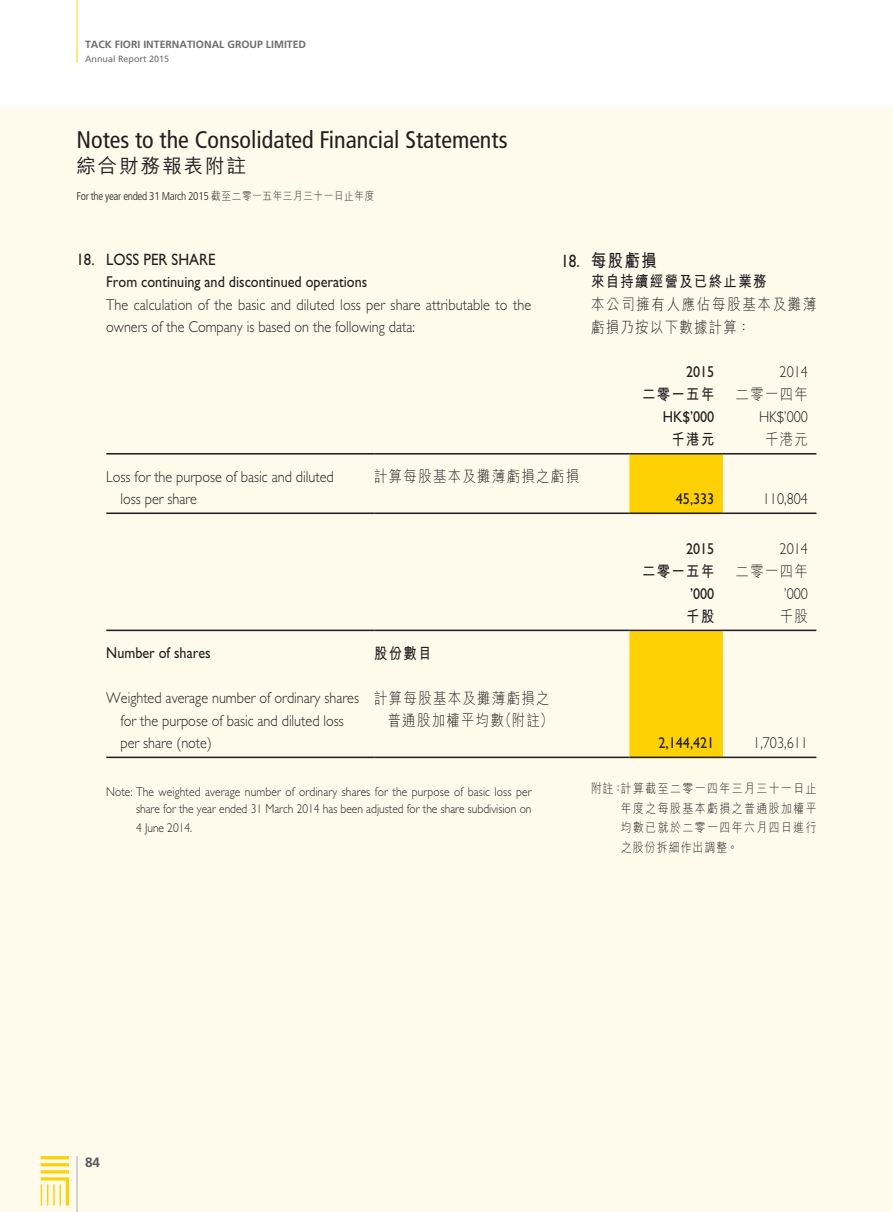
<style>
.page{position:relative;width:893px;height:1212px;background:#fff}
.page>*{position:absolute;margin:0;border:0;box-sizing:border-box;transform-origin:0 0}
.t1{font:condensed 24px "Frutiger LT Std";color:#231f20}
.t2{font:500 19.5px "M Hei HK";letter-spacing:.1em;color:#231f20}
.t3{font:700 18px "M Hei HK";color:#231f20;scale:.85 1}
.t4{font:16.5px "Gill Sans Std";color:#231f20;scale:.9 1}
.t5{font:300 15.75px/22.5px "Gill Sans Std";color:#231f20;scale:.9 1}
.t6{font:15.75px "Gill Sans Std";color:#231f20;scale:.9 1}
.t7{font:300 15.75px/22.5px "M Hei HK";letter-spacing:.1em;color:#231f20;text-align:right;scale:.85 1}
.t8{font:700 15.75px "M Hei HK";letter-spacing:.1em;color:#231f20;scale:.85 1}
.t9{font:300 15.75px/22.5px "M Hei HK";letter-spacing:.13em;color:#231f20;scale:.85 1}
.t10{font:700 13.5px "Frutiger LT Std";color:#57585a}
.t11{font:300 12.75px/17.2px "Gill Sans Std";color:#231f20;text-align:right;scale:.9 1}
.t12{font:300 12.75px/19.5px "M Hei HK";letter-spacing:.135em;color:#231f20;text-align:justify;scale:.85 1}
.t13{font:300 condensed 11.25px "Frutiger LT Std";letter-spacing:-.03em;color:#231f20}
.t14{font:700 10.5px "Frutiger LT Std";color:#6c6d70}
.t15{font:9px "Frutiger LT Std";color:#6c6d70}
.s1{font-family:"M Hei HK";font-stretch:normal}
.s2{font-family:"Gill Sans Std";font-weight:400}
</style>
<div class="page">
<div style="left:0;top:107px;width:893px;height:1105px;background:#fefbed"></div>
<hr style="left:77px;top:1156px;width:1px;height:56px;background:#a8a9ad">
<svg style="left:41px;top:1156px;width:28px;height:49px"></svg>
<hr style="left:77px;top:0;width:1px;height:62px;background:#fed105">
<div style="left:629px;top:454px;width:94px;height:58px;background:#fed105"></div>
<hr style="left:106px;top:453px;width:268px;height:1px;background:#231f20">
<hr style="left:374px;top:453px;width:255px;height:1px;background:#231f20">
<hr style="left:629px;top:453px;width:94px;height:1px;background:#231f20">
<hr style="left:723px;top:453px;width:93px;height:1px;background:#231f20">
<hr style="left:106px;top:512px;width:268px;height:2px;background:#231f20">
<hr style="left:374px;top:512px;width:255px;height:2px;background:#231f20">
<hr style="left:629px;top:512px;width:94px;height:2px;background:#231f20">
<hr style="left:723px;top:512px;width:93px;height:2px;background:#231f20">
<div style="left:629px;top:631px;width:94px;height:125px;background:#fed105"></div>
<hr style="left:106px;top:629px;width:268px;height:2px;background:#231f20">
<hr style="left:374px;top:629px;width:255px;height:2px;background:#231f20">
<hr style="left:629px;top:630px;width:94px;height:1px;background:#231f20">
<hr style="left:723px;top:629px;width:93px;height:2px;background:#231f20">
<hr style="left:106px;top:756px;width:268px;height:2px;background:#231f20">
<hr style="left:374px;top:756px;width:255px;height:2px;background:#231f20">
<hr style="left:629px;top:756px;width:94px;height:2px;background:#231f20">
<hr style="left:723px;top:756px;width:93px;height:2px;background:#231f20">
<p class="t14" style="left:85px;top:38px;width:223px">TACK FIORI INTERNATIONAL GROUP LIMITED</p>
<p class="t15" style="left:85px;top:53px;width:86px">Annual Report 2015</p>
<h1 class="t1" style="left:77px;top:125px;width:432px">Notes to the Consolidated Financial Statements</h1>
<p class="t2" style="left:77px;top:152px;width:171px">綜合財務報表附註</p>
<p class="t13" style="left:77px;top:189px;width:299px">For the year ended 31 March 2015 <span class="s1">截至二零一五年三月三十一日止年度</span></p>
<p class="t4" style="left:77px;top:250px;width:156px">18. LOSS PER SHARE</p>
<p class="t6" style="left:106px;top:273px;width:292px">From continuing and discontinued operations</p>
<p class="t5" style="left:106px;top:293px;width:474px">The calculation of the basic and diluted loss per share attributable to the owners of the Company is based on the following data:</p>
<p class="t3" style="left:561px;top:247px;width:114px"><span class="s2">18.</span> 每股虧損</p>
<p class="t8" style="left:591px;top:270px;width:208px">來自持續經營及已終止業務</p>
<p class="t9" style="left:591px;top:293px;width:267px">本公司擁有人應佔每股基本及攤薄虧損乃按以下數據計算：</p>
<p class="t6" style="left:686px;top:363px;width:33px">2015</p>
<p class="t5" style="left:780px;top:361px;width:33px">2014</p>
<p class="t8" style="left:642px;top:383px;width:87px">二零一五年</p>
<p class="t7" style="left:736px;top:383px;width:87px">二零一四年</p>
<p class="t6" style="left:663px;top:408px;width:59px">HK$’000</p>
<p class="t5" style="left:759px;top:406px;width:56px">HK$’000</p>
<p class="t8" style="left:671px;top:428px;width:52px">千港元</p>
<p class="t7" style="left:765px;top:428px;width:52px">千港元</p>
<p class="t5" style="left:120px;top:465px;width:238px;text-indent:-14px">Loss for the purpose of basic and diluted loss per share</p>
<p class="t7" style="left:374px;top:465px;width:242px">計算每股基本及攤薄虧損之虧損</p>
<p class="t6" style="left:106px;top:644px;width:117px">Number of shares</p>
<p class="t8" style="left:374px;top:642px;width:69px">股份數目</p>
<p class="t5" style="left:120px;top:687px;width:267px;text-indent:-14px">Weighted average number of ordinary shares for the purpose of basic and diluted loss per share (note)</p>
<p class="t7" style="left:374px;top:687px;width:212px">計算每股基本及攤薄虧損之普通股加權平均數（附註）</p>
<p class="t11" style="left:106px;top:783px;width:474px">Note: The weighted average number of ordinary shares for the purpose of basic loss per share for the year ended 31 March 2014 has been adjusted for the share subdivision on</p>
<p class="t11" style="left:136px;top:819px;width:64px">4 June 2014.</p>
<p class="t6" style="left:676px;top:490px;width:44px">45,333</p>
<p class="t5" style="left:763px;top:488px;width:52px">110,804</p>
<p class="t6" style="left:686px;top:539px;width:33px">2015</p>
<p class="t5" style="left:780px;top:537px;width:33px">2014</p>
<p class="t8" style="left:642px;top:560px;width:87px">二零一五年</p>
<p class="t7" style="left:736px;top:560px;width:87px">二零一四年</p>
<p class="t6" style="left:690px;top:584px;width:29px">’000</p>
<p class="t5" style="left:784px;top:582px;width:28px">’000</p>
<p class="t8" style="left:686px;top:605px;width:35px">千股</p>
<p class="t7" style="left:780px;top:605px;width:35px">千股</p>
<p class="t6" style="left:659px;top:734px;width:64px">2,144,421</p>
<p class="t5" style="left:753px;top:732px;width:62px">1,703,611</p>
<p class="t12" style="left:621px;top:779px;width:232px;text-indent:-30px">附註：計算截至二零一四年三月三十一日止年度之每股基本虧損之普通股加權平均數已就於二零一四年六月四日進行之股份拆細作出調整。</p>
<p class="t10" style="left:85px;top:1154px;width:17px">84</p>
</div>
